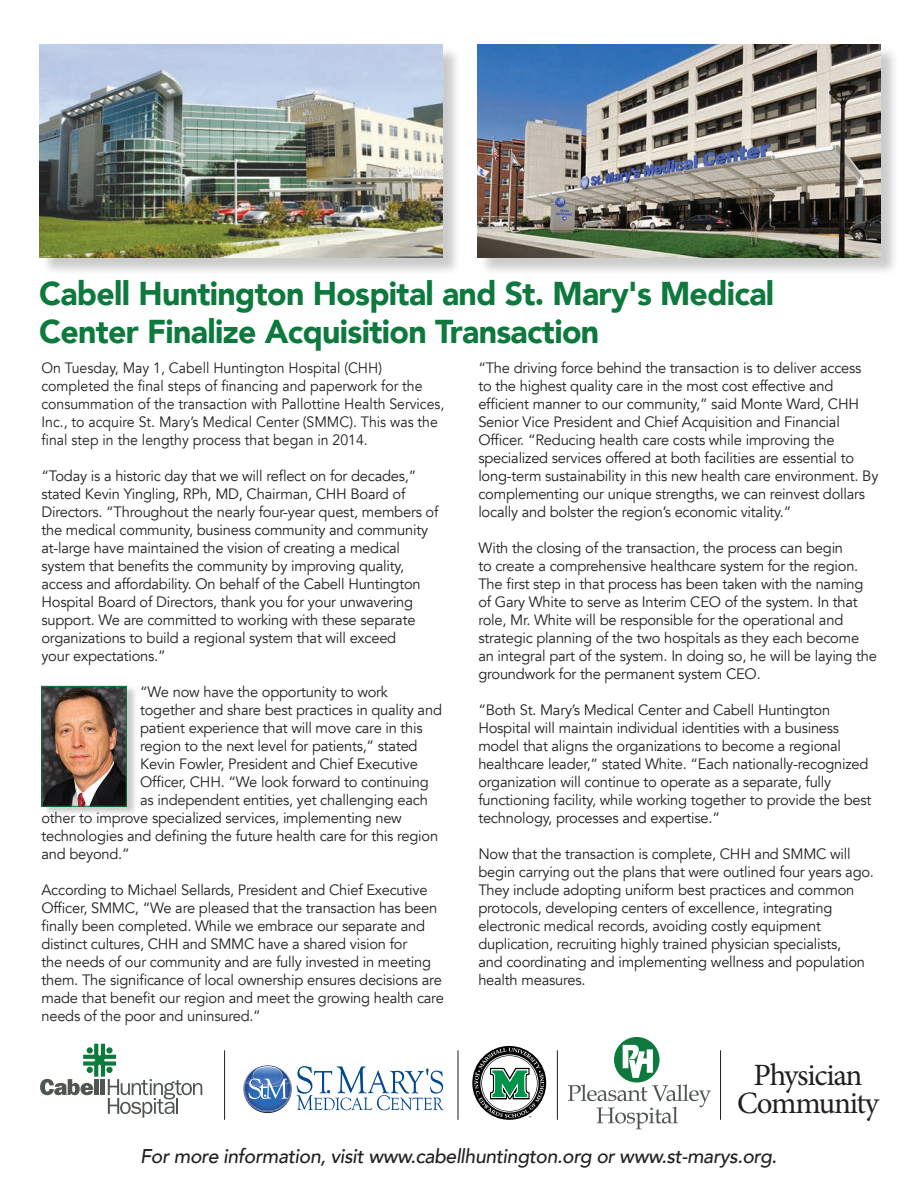
<style>
.page{position:relative;width:918px;height:1188px;background:#fff}
.page>*{position:absolute;margin:0;border:0;box-sizing:border-box;transform-origin:0 0}
.t1{font:900 33px/37.5px "Avenir";letter-spacing:-.02em;color:#0d793d}
.t2{font:31.05px "Minion Pro";letter-spacing:-.04em;color:#231f20}
.t3{font:italic 500 19.8px "Avenir";letter-spacing:-.02em;color:#231f20}
.t4{font:15px/18px "Avenir";letter-spacing:-.015em;color:#231f20}
.t5{font:15px/18px "Avenir";letter-spacing:-.015em;color:#231f20;scale:.94 1}
.t6{font:4.2px "Myriad Pro";color:#000}
</style>
<div class="page">
<div style="left:43px;top:685px;width:95px;height:131px;background:#231f20;opacity:.23"></div>
<img style="left:43px;top:688px;width:82px;height:117px">
<div style="left:41px;top:686px;width:86px;height:121px;border:1px solid #0d793d"></div>
<svg style="left:243px;top:1065px;width:201px;height:48px"></svg>
<svg style="left:40px;top:1044px;width:162px;height:74px"></svg>
<hr style="left:224px;top:1050px;width:1px;height:70px;background:#231f20">
<hr style="left:458px;top:1050px;width:1px;height:70px;background:#231f20">
<hr style="left:557px;top:1050px;width:1px;height:70px;background:#231f20">
<hr style="left:720px;top:1050px;width:1px;height:70px;background:#231f20">
<svg style="left:472px;top:1046px;width:74px;height:74px"></svg>
<svg style="left:614px;top:1037px;width:46px;height:46px"></svg>
<svg style="left:623px;top:1045px;width:30px;height:33px"></svg>
<svg style="left:568px;top:1084px;width:143px;height:45px"></svg>
<div style="left:41px;top:46px;width:419px;height:230px;background:#231f20;opacity:.23"></div>
<img style="left:39px;top:44px;width:403px;height:213px">
<div style="left:479px;top:46px;width:419px;height:230px;background:#231f20;opacity:.23"></div>
<img style="left:477px;top:44px;width:403px;height:213px">
<p class="t1" style="left:39px;top:274px;width:737px">Cabell Huntington Hospital and St. Mary's Medical<br>Center Finalize Acquisition Transaction</p>
<p class="t5" style="left:41px;top:359px;width:430px">On Tuesday, May 1, Cabell Huntington Hospital (CHH) completed the final steps of financing and paperwork for the consummation of the transaction with Pallottine Health Services, Inc., to acquire St. Mary’s Medical Center (SMMC). This was the final step in the lengthy process that began in 2014.</p>
<p class="t4" style="left:41px;top:467px;width:398px">“Today is a historic day that we will reflect on for decades,” stated Kevin Yingling, RPh, MD, Chairman, CHH Board of Directors. “Throughout the nearly four-year quest, members of the medical community, business community and community at-large have maintained the vision of creating a medical system that benefits the community by improving quality, access and affordability. On behalf of the Cabell Huntington Hospital Board of Directors, thank you for your unwavering support. We are committed to working with these separate organizations to build a regional system that will exceed</p>
<p class="t4" style="left:41px;top:647px;width:126px">your expectations.”</p>
<p class="t4" style="left:140px;top:683px;width:249px">“We now have the opportunity to work</p>
<p class="t4" style="left:140px;top:701px;width:303px">together and share best practices in quality and</p>
<p class="t4" style="left:140px;top:719px;width:284px">patient experience that will move care in this</p>
<p class="t4" style="left:140px;top:737px;width:279px">region to the next level for patients,” stated</p>
<p class="t4" style="left:140px;top:755px;width:279px">Kevin Fowler, President and Chief Executive</p>
<p class="t4" style="left:140px;top:773px;width:290px">Officer, CHH. “We look forward to continuing</p>
<p class="t4" style="left:140px;top:791px;width:289px">as independent entities, yet challenging each</p>
<p class="t4" style="left:41px;top:809px;width:362px">other to improve specialized services, implementing new</p>
<p class="t4" style="left:41px;top:827px;width:398px">technologies and defining the future health care for this region</p>
<p class="t4" style="left:41px;top:845px;width:90px">and beyond.”</p>
<p class="t4" style="left:41px;top:881px;width:404px">According to Michael Sellards, President and Chief Executive Officer, SMMC, “We are pleased that the transaction has been finally been completed. While we embrace our separate and distinct cultures, CHH and SMMC have a shared vision for<br>the needs of our community and are fully invested in meeting them. The significance of local ownership ensures decisions are made that benefit our region and meet the growing health care needs of the poor and uninsured.”</p>
<p class="t4" style="left:478px;top:359px;width:402px">“The driving force behind the transaction is to deliver access to the highest quality care in the most cost effective and efficient manner to our community,” said Monte Ward, CHH Senior Vice President and Chief Acquisition and Financial Officer. “Reducing health care costs while improving the specialized services offered at both facilities are essential to long-term sustainability in this new health care environment. By complementing our unique strengths, we can reinvest dollars locally and bolster the region’s economic vitality.”</p>
<p class="t4" style="left:478px;top:539px;width:400px">With the closing of the transaction, the process can begin<br>to create a comprehensive healthcare system for the region.<br>The first step in that process has been taken with the naming of Gary White to serve as Interim CEO of the system. In that role, Mr. White will be responsible for the operational and strategic planning of the two hospitals as they each become an integral part of the system. In doing so, he will be laying the groundwork for the permanent system CEO.</p>
<p class="t4" style="left:478px;top:701px;width:394px">“Both St. Mary’s Medical Center and Cabell Huntington Hospital will maintain individual identities with a business model that aligns the organizations to become a regional healthcare leader,” stated White. “Each nationally-recognized organization will continue to operate as a separate, fully functioning facility, while working together to provide the best technology, processes and expertise.”</p>
<p class="t4" style="left:478px;top:845px;width:397px">Now that the transaction is complete, CHH and SMMC will begin carrying out the plans that were outlined four years ago.<br>They include adopting uniform best practices and common protocols, developing centers of excellence, integrating electronic medical records, avoiding costly equipment duplication, recruiting highly trained physician specialists,</p>
<p class="t4" style="left:478px;top:953px;width:388px">and coordinating and implementing wellness and population health measures.</p>
<p class="t6" style="left:529px;top:1115px;width:4px">™</p>
<p class="t2" style="left:754px;top:1054px;width:110px">Physician</p>
<p class="t2" style="left:737px;top:1082px;width:143px">Community</p>
<p class="t3" style="left:140px;top:1144px;width:638px">For more information, visit www.cabellhuntington.org or www.st-marys.org.</p>
</div>
